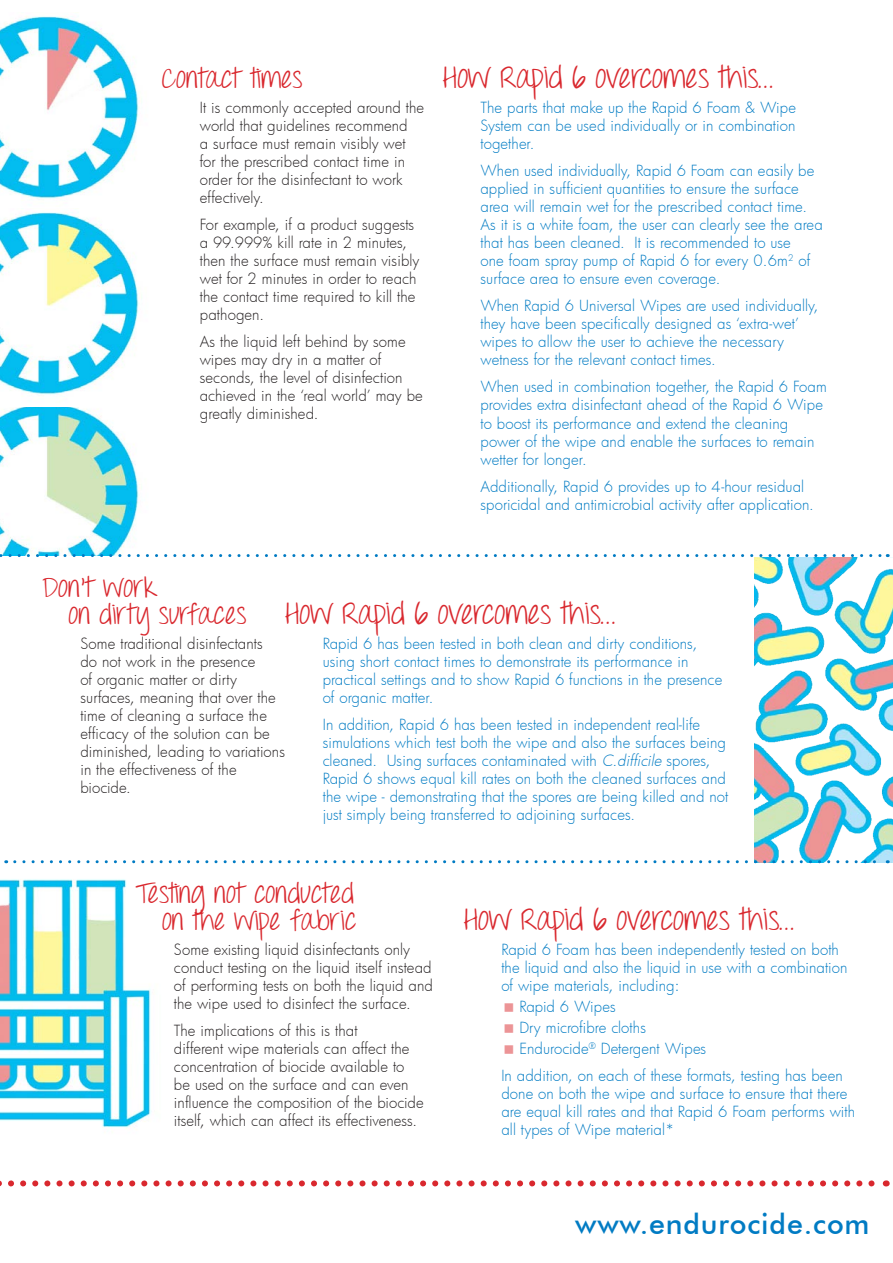
<style>
.page{position:relative;width:893px;height:1263px;background:#fff}
.page>*{position:absolute;margin:0;border:0;box-sizing:border-box;transform-origin:0 0}
.t1{font:31.5px "Throw My Hands Upinthe Air";color:#d9282e}
.t2{font:28.5px "Throw My Hands Upinthe Air";color:#d9282e}
.t3{font:500 28.5px "Futura BT";letter-spacing:.03em;color:#007bc3}
.t4{font:300 15px/18px "Futura";letter-spacing:.005em;color:#007bc3}
.t5{font:300 15px/18px "Futura";letter-spacing:.005em;color:#231f20}
.s1{font-style:italic}
</style>
<div class="page">
<img style="left:0;top:407px;width:139px;height:147px">
<img style="left:0;top:16px;width:139px;height:183px">
<img style="left:0;top:212px;width:139px;height:183px">
<img style="left:0;top:879px;width:152px;height:250px">
<img style="left:754px;top:557px;width:138px;height:305px">
<svg style="left:0;top:1180px;width:875px;height:6px"></svg>
<svg style="left:1px;top:554px;width:887px;height:3px"></svg>
<svg style="left:15px;top:860px;width:873px;height:3px"></svg>
<img style="left:0;top:495px;width:1px;height:256px">
<p class="t2" style="left:162px;top:61px;width:142px">Contact times</p>
<p class="t5" style="left:200px;top:99px;width:226px">It is commonly accepted around the world that guidelines recommend<br>a surface must remain visibly wet for the prescribed contact time in order for the disinfectant to work effectively.</p>
<p class="t5" style="left:200px;top:216px;width:221px">For example, if a product suggests a 99.999% kill rate in 2 minutes, then the surface must remain visibly wet for 2 minutes in order to reach the contact time required to kill the pathogen.</p>
<p class="t5" style="left:200px;top:333px;width:225px">As the liquid left behind by some wipes may dry in a matter of seconds, the level of disinfection achieved in the ‘real world’ may be greatly diminished.</p>
<p class="t1" style="left:442px;top:58px;width:332px">How Rapid 6 overcomes this...</p>
<p class="t4" style="left:480px;top:99px;width:317px;text-align:justify">The parts that make up the Rapid 6 Foam &amp; Wipe System can be used individually or in combination together.</p>
<p class="t4" style="left:480px;top:162px;width:344px">When used individually, Rapid 6 Foam can easily be applied in sufficient quantities to ensure the surface area will remain wet for the prescribed contact time.<br>As it is a white foam, the user can clearly see the area that has been cleaned. It is recommended to use<br>one foam spray pump of Rapid 6 for every 0.6m<sup>2</sup> of surface area to ensure even coverage.</p>
<p class="t4" style="left:480px;top:297px;width:339px">When Rapid 6 Universal Wipes are used individually, they have been specifically designed as ‘extra-wet’ wipes to allow the user to achieve the necessary wetness for the relevant contact times.</p>
<p class="t4" style="left:480px;top:378px;width:348px">When used in combination together, the Rapid 6 Foam provides extra disinfectant ahead of the Rapid 6 Wipe to boost its performance and extend the cleaning power of the wipe and enable the surfaces to remain wetter for longer.</p>
<p class="t4" style="left:480px;top:477px;width:335px">Additionally, Rapid 6 provides up to 4-hour residual sporicidal and antimicrobial activity after application.</p>
<p class="t2" style="left:42px;top:570px;width:117px">Don’t work</p>
<p class="t2" style="left:69px;top:597px;width:179px">on dirty surfaces</p>
<p class="t5" style="left:80px;top:634px;width:206px">Some traditional disinfectants<br>do not work in the presence<br>of organic matter or dirty surfaces, meaning that over the time of cleaning a surface the efficacy of the solution can be diminished, leading to variations in the effectiveness of the biocide.</p>
<p class="t4" style="left:323px;top:634px;width:401px">Rapid 6 has been tested in both clean and dirty conditions, using short contact times to demonstrate its performance in practical settings and to show Rapid 6 functions in the presence of organic matter.</p>
<p class="t1" style="left:284px;top:594px;width:332px">How Rapid 6 overcomes this...</p>
<p class="t4" style="left:323px;top:715px;width:407px">In addition, Rapid 6 has been tested in independent real-life simulations which test both the wipe and also the surfaces being cleaned. Using surfaces contaminated with <span class="s1">C.difficile</span> spores, Rapid 6 shows equal kill rates on both the cleaned surfaces and the wipe - demonstrating that the spores are being killed and not just simply being transferred to adjoining surfaces.</p>
<p class="t2" style="left:136px;top:876px;width:220px">Testing not conducted</p>
<p class="t2" style="left:162px;top:903px;width:196px">on the wipe fabric</p>
<p class="t5" style="left:174px;top:941px;width:261px">Some existing liquid disinfectants only conduct testing on the liquid itself instead of performing tests on both the liquid and the wipe used to disinfect the surface.</p>
<p class="t5" style="left:174px;top:1022px;width:251px">The implications of this is that<br>different wipe materials can affect the concentration of biocide available to be used on the surface and can even influence the composition of the biocide itself, which can affect its effectiveness.</p>
<p class="t1" style="left:463px;top:900px;width:332px">How Rapid 6 overcomes this...</p>
<p class="t4" style="left:501px;top:941px;width:348px">Rapid 6 Foam has been independently tested on both the liquid and also the liquid in use with a combination of wipe materials, including:</p>
<p class="t4" style="left:519px;top:998px;width:98px">Rapid 6 Wipes</p>
<p class="t4" style="left:519px;top:1019px;width:128px">Dry microfibre cloths</p>
<p class="t4" style="left:519px;top:1040px;width:188px">Endurocide<sup>®</sup> Detergent Wipes</p>
<p class="t4" style="left:501px;top:1067px;width:355px">In addition, on each of these formats, testing has been done on both the wipe and surface to ensure that there are equal kill rates and that Rapid 6 Foam performs with all types of Wipe material*</p>
<p class="t3" style="left:575px;top:1206px;width:296px">www.endurocide.com</p>
</div>
